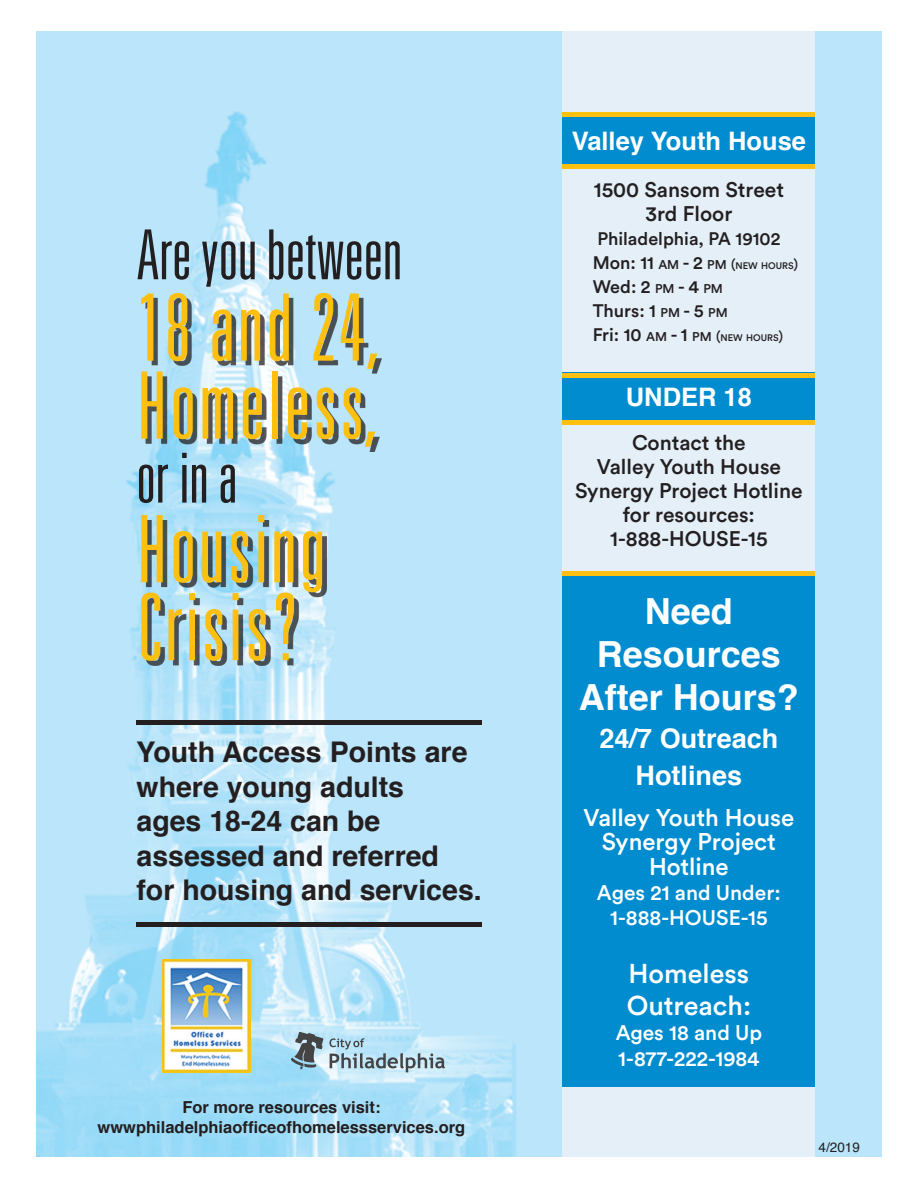
<style>
.page{position:relative;width:918px;height:1188px;background:#fff}
.page>*{position:absolute;margin:0;border:0;box-sizing:border-box;transform-origin:0 0}
.t1{font:300 ultra-condensed 93px "Univers LT Std";letter-spacing:.03em;color:#fdc011}
.t2{font:300 ultra-condensed 69px "Univers LT Std";color:#231f20}
.t3{font:700 36px "Helvetica";color:#fff}
.t4{font:700 28.5px/34.5px "Helvetica";color:#231f20}
.t5{font:700 27px "Helvetica";color:#fff}
.t6{font:500 27px "Circular Std";color:#fff}
.t7{font:700 25.5px "Helvetica";color:#fff}
.t8{font:500 24px "Circular Std";color:#fff}
.t9{font:500 21px/24px "Circular Std";color:#231f20;text-align:center}
.t10{font:500 21px "Circular Std";color:#fff}
.t11{font:500 18px "Circular Std";color:#231f20}
.t12{font:700 16.5px "Helvetica";color:#231f20}
.t13{font:13.5px "Helvetica";color:#231f20}
.s1{font-size:12.6px}
.s2{font-size:13.5px}
.s3{font-size:9.45px}
</style>
<div class="page">
<img style="left:36px;top:31px;width:846px;height:1126px">
<div style="left:563px;top:31px;width:252px;height:1126px;background:#e4eff8"></div>
<svg style="left:291px;top:1032px;width:154px;height:40px;background:#a5c2cf"></svg>
<img style="left:163px;top:960px;width:87px;height:112px">
<div style="left:563px;top:576px;width:252px;height:510px;background:#008ccf"></div>
<div style="left:563px;top:117px;width:252px;height:47px;background:#008ccf"></div>
<div style="left:563px;top:373px;width:252px;height:47px;background:#008ccf"></div>
<div style="left:563px;top:112px;width:252px;height:5px;background:#fdc011"></div>
<div style="left:563px;top:164px;width:252px;height:5px;background:#fdc011"></div>
<hr style="left:563px;top:373px;width:252px;height:4px;background:#fdc011">
<div style="left:563px;top:420px;width:252px;height:5px;background:#fdc011"></div>
<div style="left:563px;top:571px;width:252px;height:5px;background:#fdc011"></div>
<div style="left:137px;top:720px;width:345px;height:5px;background:#231f20"></div>
<div style="left:137px;top:922px;width:345px;height:5px;background:#231f20"></div>
<div style="left:146px;top:520px;width:181px;height:146px;background:#231f20;opacity:.75"></div>
<div style="left:146px;top:298px;width:236px;height:154px;background:#231f20;opacity:.75"></div>
<p class="t2" style="left:137px;top:219px;width:267px">Are you between</p>
<p class="t1" style="left:137px;top:279px;width:245px">18 and 24,</p>
<p class="t1" style="left:137px;top:357px;width:243px">Homeless,</p>
<p class="t2" style="left:137px;top:442px;width:102px">or in a</p>
<p class="t1" style="left:137px;top:501px;width:190px">Housing</p>
<p class="t1" style="left:137px;top:579px;width:163px">Crisis?</p>
<p class="t4" style="left:137px;top:735px;width:333px">Youth Access Points are where young adults</p>
<p class="t4" style="left:137px;top:804px;width:245px">ages 18-24 can be</p>
<p class="t4" style="left:137px;top:839px;width:304px">assessed and referred</p>
<p class="t4" style="left:137px;top:873px;width:347px">for housing and services.</p>
<p class="t12" style="left:182px;top:1094px;width:200px">For more resources visit:</p>
<p class="t12" style="left:98px;top:1114px;width:369px">wwwphiladelphiaofficeofhomelessservices.org</p>
<p class="t7" style="left:572px;top:121px;width:236px">Valley Youth House</p>
<p class="t9" style="left:594px;top:177px;width:192px">1500 Sansom Street</p>
<p class="t9" style="left:645px;top:201px;width:88px">3rd Floor</p>
<p class="t11" style="left:597px;top:227px;width:184px">Philadelphia, PA 19102</p>
<p class="t11" style="left:593px;top:251px;width:207px">Mon: 11 <span class="s1">AM</span> - 2 <span class="s1">PM</span> <span class="s2">(</span><span class="s3">NEW HOURS</span><span class="s2">)</span></p>
<p class="t11" style="left:593px;top:275px;width:132px">Wed: 2 <span class="s1">PM</span> - 4 <span class="s1">PM</span></p>
<p class="t11" style="left:593px;top:299px;width:137px">Thurs: 1 <span class="s1">PM</span> - 5 <span class="s1">PM</span></p>
<p class="t11" style="left:593px;top:323px;width:192px">Fri: 10 <span class="s1">AM</span> - 1 <span class="s1">PM</span> <span class="s2">(</span><span class="s3">NEW HOURS</span><span class="s2">)</span></p>
<p class="t7" style="left:626px;top:376px;width:128px">UNDER 18</p>
<p class="t9" style="left:632px;top:430px;width:115px">Contact the</p>
<p class="t9" style="left:597px;top:454px;width:186px">Valley Youth House</p>
<p class="t9" style="left:575px;top:478px;width:229px">Synergy Project Hotline for resources:</p>
<p class="t9" style="left:610px;top:526px;width:159px">1-888-HOUSE-15</p>
<p class="t3" style="left:645px;top:582px;width:90px">Need</p>
<p class="t3" style="left:597px;top:625px;width:186px">Resources</p>
<p class="t3" style="left:579px;top:668px;width:221px">After Hours?</p>
<p class="t5" style="left:600px;top:716px;width:180px">24/7 Outreach</p>
<p class="t5" style="left:636px;top:754px;width:108px">Hotlines</p>
<p class="t8" style="left:584px;top:802px;width:212px">Valley Youth House</p>
<p class="t8" style="left:602px;top:826px;width:176px">Synergy Project</p>
<p class="t8" style="left:649px;top:851px;width:81px">Hotline</p>
<p class="t10" style="left:597px;top:880px;width:185px">Ages 21 and Under:</p>
<p class="t10" style="left:610px;top:905px;width:159px">1-888-HOUSE-15</p>
<p class="t6" style="left:629px;top:956px;width:122px">Homeless</p>
<p class="t6" style="left:627px;top:989px;width:126px">Outreach:</p>
<p class="t10" style="left:616px;top:1020px;width:148px">Ages 18 and Up</p>
<p class="t10" style="left:618px;top:1045px;width:143px">1-877-222-1984</p>
<p class="t13" style="left:819px;top:1137px;width:43px">4/2019</p>
</div>
